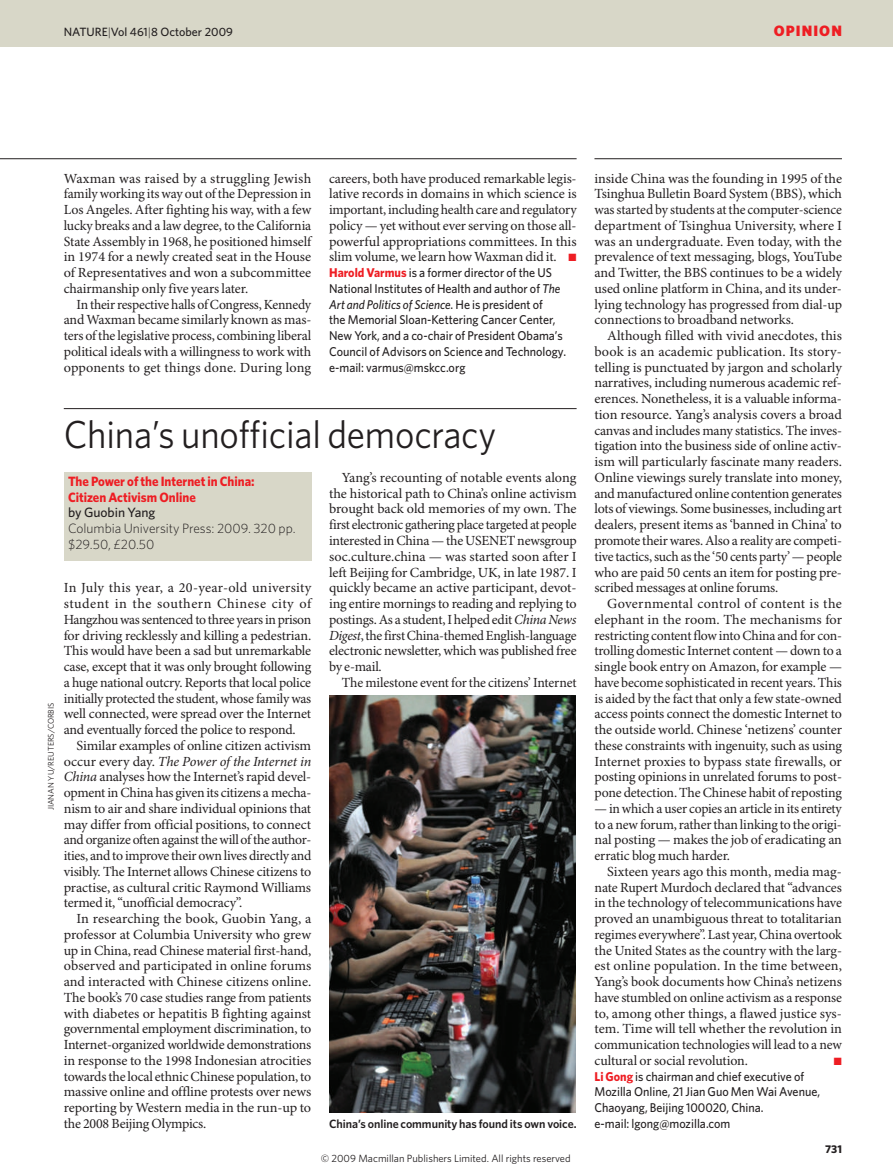
<style>
.page{position:relative;width:893px;height:1174px;background:#fff}
.page>*{position:absolute;margin:0;border:0;box-sizing:border-box;transform-origin:0 0}
.t1{font:39px "Whitney Book 2";letter-spacing:-.005em;color:#231f20;scale:.95 1}
.t2{font:900 15px "Whitney";letter-spacing:.075em;color:#ee1d23}
.t3{font:13.95px/15.8px "Minion Pro";letter-spacing:-.01em;color:#231f20;text-align:justify}
.t4{font:700 13.5px/15.8px "Whitney";color:#ee1d23;scale:.95 1}
.t5{font:300 13.5px/15.8px "Whitney";color:#231f20}
.t6{font:500 13.5px "Whitney";color:#231f20}
.t7{font:500 12.75px/15.8px "Whitney";color:#231f20;scale:.95 1}
.t8{font:600 12px "Whitney";letter-spacing:-.005em;color:#231f20}
.t9{font:500 12px "Whitney";color:#231f20}
.t10{font:700 11.25px "Whitney";color:#231f20}
.t11{font:10.5px "Whitney";color:#231f20}
.t12{font:10.5px "Zapf Dingbats Std";color:#ee1d23}
.t13{font:8.25px "Whitney Book 2";color:#231f20}
.s1{font-weight:300}
.s2{color:#ee1d23}
.s3{font-weight:700;color:#ee1d23}
.s4{font-style:italic}
</style>
<div class="page">
<img style="left:329px;top:696px;width:247px;height:416px">
<div style="left:64px;top:472px;width:247px;height:88px;background:#d8d7c8"></div>
<hr style="left:64px;top:408px;width:513px;height:1px;background:#231f20">
<div style="left:0;top:0;width:893px;height:47px;background:#d8d7c8"></div>
<hr style="left:594px;top:158px;width:248px;height:1px;background:#231f20">
<hr style="left:0;top:158px;width:577px;height:1px;background:#231f20">
<p class="t9" style="left:64px;top:28px;width:171px">NATURE<span class="s1">|</span>Vol 461<span class="s1">|</span>8 October 2009</p>
<p class="t2" style="left:774px;top:25px;width:70px">OPINION</p>
<p class="t13" style="left:48px;top:810px;width:109px;rotate:-90deg">JIANAN YU/REUTERS/CORBIS</p>
<p class="t3" style="left:64px;top:171px;width:249px">Waxman was raised by a struggling Jewish family working its way out of the Depression in Los Angeles. After fighting his way, with a few lucky breaks and a law degree, to the California State Assembly in 1968, he positioned himself in 1974 for a newly created seat in the House of Representatives and won a subcommittee chairmanship only five years later.</p>
<p class="t3" style="left:64px;top:297px;width:249px;text-indent:13px">In their respective halls of Congress, Kennedy and Waxman became similarly known as mas&shy;ters of the legislative process, combining liberal political ideals with a willingness to work with opponents to get things done. During long</p>
<p class="t3" style="left:329px;top:171px;width:249px">careers, both have produced remarkable legis&shy;lative records in domains in which science is important, including health care and regulatory policy — yet without ever serving on those all&shy;powerful appropriations committees. In this slim volume, we learn how Waxman did it. <span class="s2">■</span></p>
<p class="t7" style="left:329px;top:266px;width:251px"><span class="s3">Harold Varmus</span> is a former director of the US National Institutes of Health and author of <span class="s4">The Art and Politics of Science</span>. He is president of<br>the Memorial Sloan-Kettering Cancer Center, New York, and a co-chair of President Obama’s Council of Advisors on Science and Technology. e-mail: varmus@mskcc.org</p>
<p class="t3" style="left:594px;top:171px;width:249px">inside China was the founding in 1995 of the Tsinghua Bulletin Board System (BBS), which was started by students at the computer-science department of Tsinghua University, where I was an undergraduate. Even today, with the prevalence of text messaging<span class="s4">,</span> blogs, YouTube and Twitter, the BBS continues to be a widely used online platform in China, and its under&shy;lying technology has progressed from dial-up connections to broadband networks.</p>
<p class="t3" style="left:594px;top:329px;width:249px;text-indent:13px">Although filled with vivid anecdotes, this book is an academic publication. Its story&shy;telling is punctuated by jargon and scholarly narratives, including numerous academic ref&shy;erences. Nonetheless, it is a valuable informa&shy;tion resource. Yang’s analysis covers a broad canvas and includes many statistics. The inves&shy;tigation into the business side of online activ&shy;ism will particularly fascinate many readers.<br>Online viewings surely translate into money, and manufactured online contention generates lots of viewings. Some businesses, including art dealers, present items as ‘banned in China’ to promote their wares. Also a reality are competi&shy;tive tactics, such as the ‘50 cents party’ — people who are paid 50 cents an item for posting pre&shy;scribed messages at online forums.</p>
<p class="t3" style="left:594px;top:597px;width:249px;text-indent:13px">Governmental control of content is the elephant in the room. The mechanisms for restricting content flow into China and for con&shy;trolling domestic Internet content — down to a single book entry on Amazon, for example — have become sophisticated in recent years. This is aided by the fact that only a few state-owned access points connect the domestic Internet to the outside world. Chinese ‘netizens’ counter these constraints with ingenuity, such as using Internet proxies to bypass state firewalls, or posting opinions in unrelated forums to post&shy;pone detection. The Chinese habit of reposting</p>
<p class="t3" style="left:594px;top:801px;width:249px">— in which a user copies an article in its entirety to a new forum, rather than linking to the origi&shy;nal posting — makes the job of eradicating an erratic blog much harder.</p>
<p class="t3" style="left:594px;top:864px;width:249px;text-indent:13px">Sixteen years ago this month, media mag&shy;nate Rupert Murdoch declared that “advances in the technology of telecommunications have proved an unambiguous threat to totalitarian regimes everywhere”. Last year, China overtook the United States as the country with the larg&shy;est online population. In the time between, Yang’s book documents how China’s netizens have stumbled on online activism as a response to, among other things, a flawed justice sys&shy;tem. Time will tell whether the revolution in communication technologies will lead to a new cultural or social revolution.</p>
<h1 class="t1" style="left:64px;top:420px;width:457px">China’s unofficial democracy</h1>
<p class="t3" style="left:329px;top:471px;width:249px;text-indent:13px">Yang’s recounting of notable events along the historical path to China’s online activism brought back old memories of my own. The first electronic gathering place targeted at people interested in China — the USENET newsgroup soc.culture.china — was started soon after I left Beijing for Cambridge, UK, in late 1987. I quickly became an active participant, devot&shy;ing entire mornings to reading and replying to postings. As a student, I helped edit <span class="s4">China News Digest</span>, the first China-themed English-language electronic newsletter, which was published free by e-mail.</p>
<p class="t3" style="left:342px;top:675px;width:236px">The milestone event for the citizens’ Internet</p>
<p class="t4" style="left:68px;top:474px;width:198px">The Power of the Internet in China:<br>Citizen Activism Online</p>
<p class="t6" style="left:68px;top:508px;width:89px">by Guobin Yang</p>
<p class="t5" style="left:68px;top:521px;width:229px">Columbia University Press: 2009. 320 pp. $29.50, £20.50</p>
<p class="t3" style="left:64px;top:581px;width:249px">In July this year, a 20-year-old university student in the southern Chinese city of Hangzhou was sentenced to three years in prison for driving recklessly and killing a pedestrian.<br>This would have been a sad but unremarkable case, except that it was only brought following a huge national outcry. Reports that local police initially protected the student, whose family was well connected, were spread over the Internet and eventually forced the police to respond.</p>
<p class="t3" style="left:64px;top:738px;width:249px;text-indent:13px">Similar examples of online citizen activism occur every day. <span class="s4">The Power of the Internet in China</span> analyses how the Internet’s rapid devel&shy;opment in China has given its citizens a mecha&shy;nism to air and share individual opinions that may differ from official positions, to connect and organize often against the will of the author&shy;ities, and to improve their own lives directly and visibly. The Internet allows Chinese citizens to practise, as cultural critic Raymond Williams termed it, “unofficial democracy”.</p>
<p class="t3" style="left:64px;top:912px;width:249px;text-indent:13px">In researching the book, Guobin Yang, a professor at Columbia University who grew up in China, read Chinese material first-hand, observed and participated in online forums and interacted with Chinese citizens online.<br>The book’s 70 case studies range from patients with diabetes or hepatitis B fighting against governmental employment discrimination, to Internet-organized worldwide demonstrations in response to the 1998 Indonesian atrocities towards the local ethnic Chinese population, to massive online and offline protests over news reporting by Western media in the run-up to the 2008 Beijing Olympics.</p>
<p class="t12" style="left:834px;top:1055px;width:9px">■</p>
<p class="t7" style="left:594px;top:1069px;width:239px"><span class="s3">Li Gong</span> is chairman and chief executive of<br>Mozilla Online, 21 Jian Guo Men Wai Avenue,<br>Chaoyang, Beijing 100020, China.</p>
<p class="t8" style="left:329px;top:1119px;width:249px">China’s online community has found its own voice.</p>
<p class="t7" style="left:594px;top:1116px;width:145px">e-mail: lgong@mozilla.com</p>
<p class="t11" style="left:321px;top:1152px;width:251px">© 2009 Macmillan Publishers Limited. All rights reserved</p>
<p class="t10" style="left:825px;top:1144px;width:18px">731</p>
</div>
